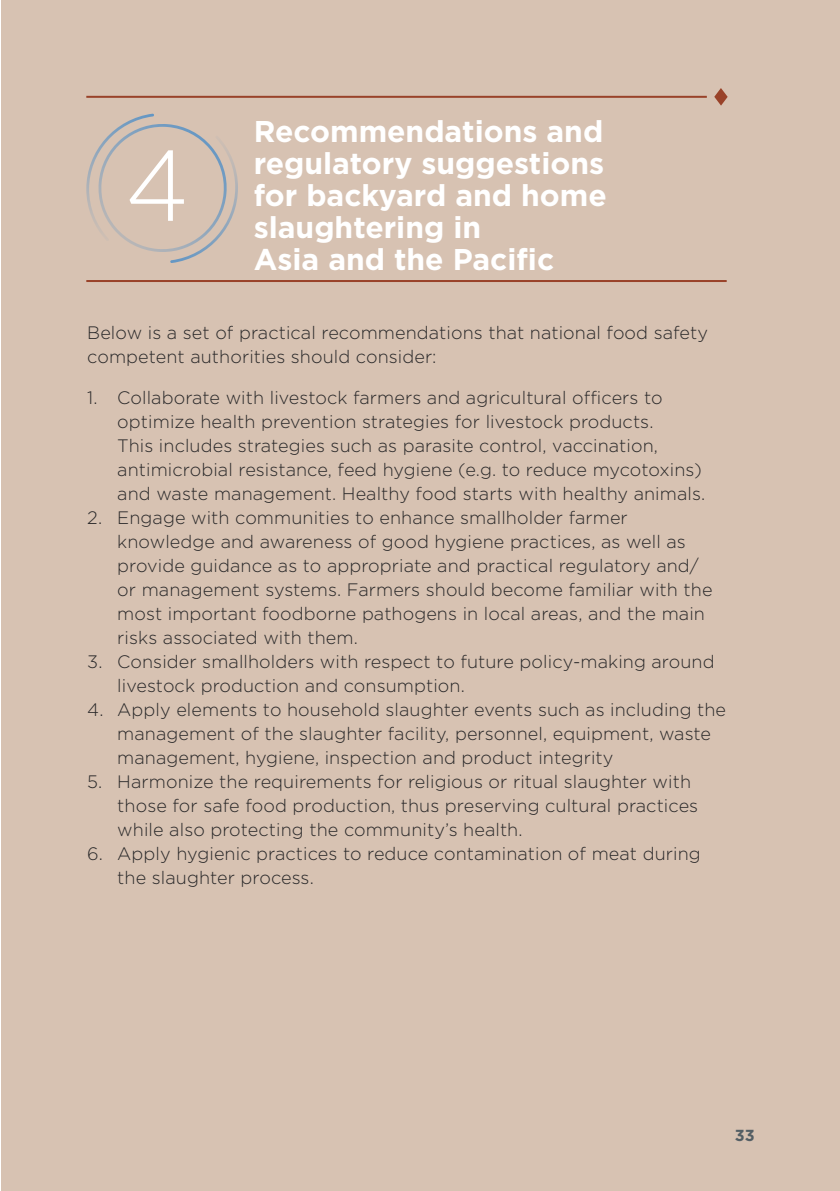
<style>
.page{position:relative;width:840px;height:1191px;background:#fff}
.page>*{position:absolute;margin:0;border:0;box-sizing:border-box;transform-origin:0 0}
.t1{font:300 100px "Gotham";color:#fff}
.t2{font:700 30px/32px "Gotham";color:#fff}
.t3{font:300 18px/24px "Gotham";letter-spacing:.005em;color:#292829}
.t4{font:700 16px "Gotham";color:#545f65}
</style>
<div class="page">
<div style="left:1px;top:0;width:838px;height:1191px;background:#d7c2b2"></div>
<svg style="left:714px;top:88px;width:13px;height:18px"></svg>
<hr style="left:86px;top:96px;width:620px;height:2px;background:#994229">
<hr style="left:86px;top:280px;width:640px;height:2px;background:#994229">
<svg style="left:86px;top:114px;width:152px;height:149px"></svg>
<h1 class="t1" style="left:125px;top:131px;width:66px">4</h1>
<h2 class="t2" style="left:253px;top:114px;width:354px">Recommendations and regulatory suggestions for backyard and home slaughtering in<br>Asia and the Pacific</h2>
<p class="t3" style="left:87px;top:320px;width:622px">Below is a set of practical recommendations that national food safety competent authorities should consider:</p>
<p class="t3" style="left:117px;top:385px;width:589px;text-indent:-30px">1. Collaborate with livestock farmers and agricultural officers to optimize health prevention strategies for livestock products.<br>This includes strategies such as parasite control, vaccination, antimicrobial resistance, feed hygiene (e.g. to reduce mycotoxins) and waste management. Healthy food starts with healthy animals.</p>
<p class="t3" style="left:117px;top:505px;width:596px;text-indent:-30px">2. Engage with communities to enhance smallholder farmer knowledge and awareness of good hygiene practices, as well as provide guidance as to appropriate and practical regulatory and/ or management systems. Farmers should become familiar with the most important foodborne pathogens in local areas, and the main risks associated with them.</p>
<p class="t3" style="left:117px;top:649px;width:598px;text-indent:-30px">3. Consider smallholders with respect to future policy-making around livestock production and consumption.</p>
<p class="t3" style="left:117px;top:697px;width:610px;text-indent:-30px">4. Apply elements to household slaughter events such as including the management of the slaughter facility, personnel, equipment, waste management, hygiene, inspection and product integrity</p>
<p class="t3" style="left:117px;top:769px;width:582px;text-indent:-30px">5. Harmonize the requirements for religious or ritual slaughter with those for safe food production, thus preserving cultural practices while also protecting the community’s health.</p>
<p class="t3" style="left:117px;top:841px;width:584px;text-indent:-30px">6. Apply hygienic practices to reduce contamination of meat during the slaughter process.</p>
<p class="t4" style="left:734px;top:1125px;width:21px">33</p>
</div>
